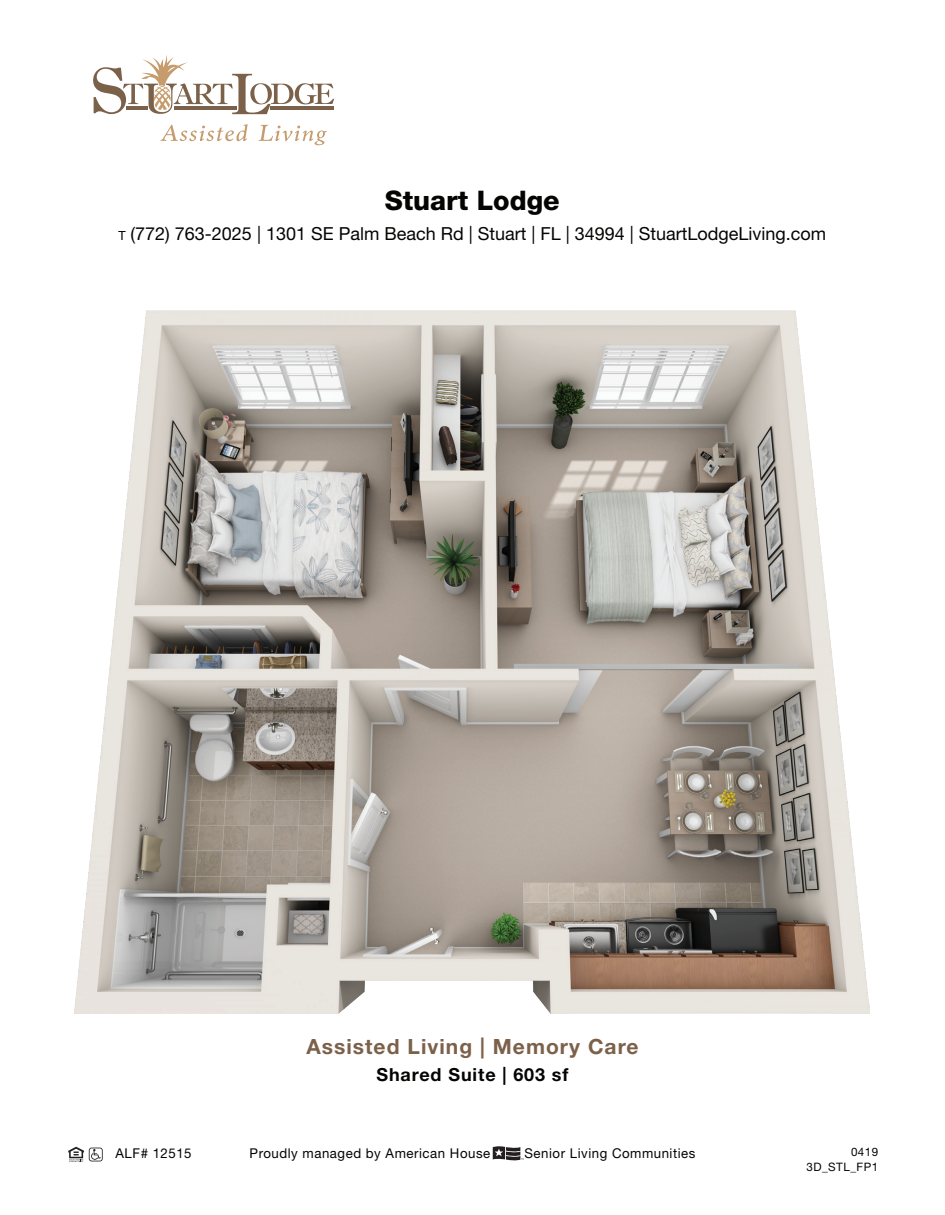
<style>
.page{position:relative;width:945px;height:1215px;background:#fff}
.page>*{position:absolute;margin:0;border:0;box-sizing:border-box;transform-origin:0 0}
.t1{font:800 27px "Helvetica Neue LT Std";color:#040503}
.t2{font:700 21px "Helvetica Neue LT Std";letter-spacing:.05em;color:#7c614a}
.t3{font:18px "Helvetica Neue LT Std";color:#040503}
.t4{font:700 18px "Helvetica Neue LT Std";letter-spacing:.05em;color:#040503}
.t5{font:13.5px "Helvetica Neue LT Std";letter-spacing:.04em;color:#040503}
.t6{font:11.7px/15px "Helvetica Neue LT Std";letter-spacing:.04em;color:#040503;text-align:right}
.s1{font-size:12.6px}
</style>
<div class="page">
<svg style="left:93px;top:55px;width:241px;height:59px"></svg>
<svg style="left:161px;top:124px;width:166px;height:21px"></svg>
<svg style="left:68px;top:1147px;width:35px;height:15px"></svg>
<svg style="left:493px;top:1146px;width:31px;height:14px"></svg>
<img style="left:75px;top:310px;width:795px;height:704px">
<h1 class="t1" style="left:385px;top:185px;width:177px">Stuart Lodge</h1>
<p class="t3" style="left:118px;top:223px;width:709px"><span class="s1">t</span> (772) 763-2025 | 1301 SE Palm Beach Rd | Stuart | FL | 34994 | StuartLodgeLiving.com</p>
<p class="t2" style="left:306px;top:1034px;width:334px">Assisted Living | Memory Care</p>
<p class="t4" style="left:376px;top:1064px;width:194px">Shared Suite | 603 sf</p>
<p class="t5" style="left:116px;top:1145px;width:78px">ALF# 12515</p>
<p class="t5" style="left:250px;top:1145px;width:242px">Proudly managed by American House</p>
<p class="t5" style="left:524px;top:1145px;width:173px">Senior Living Communities</p>
<p class="t6" style="left:806px;top:1144px;width:73px">0419<br>3D_STL_FP1</p>
</div>
